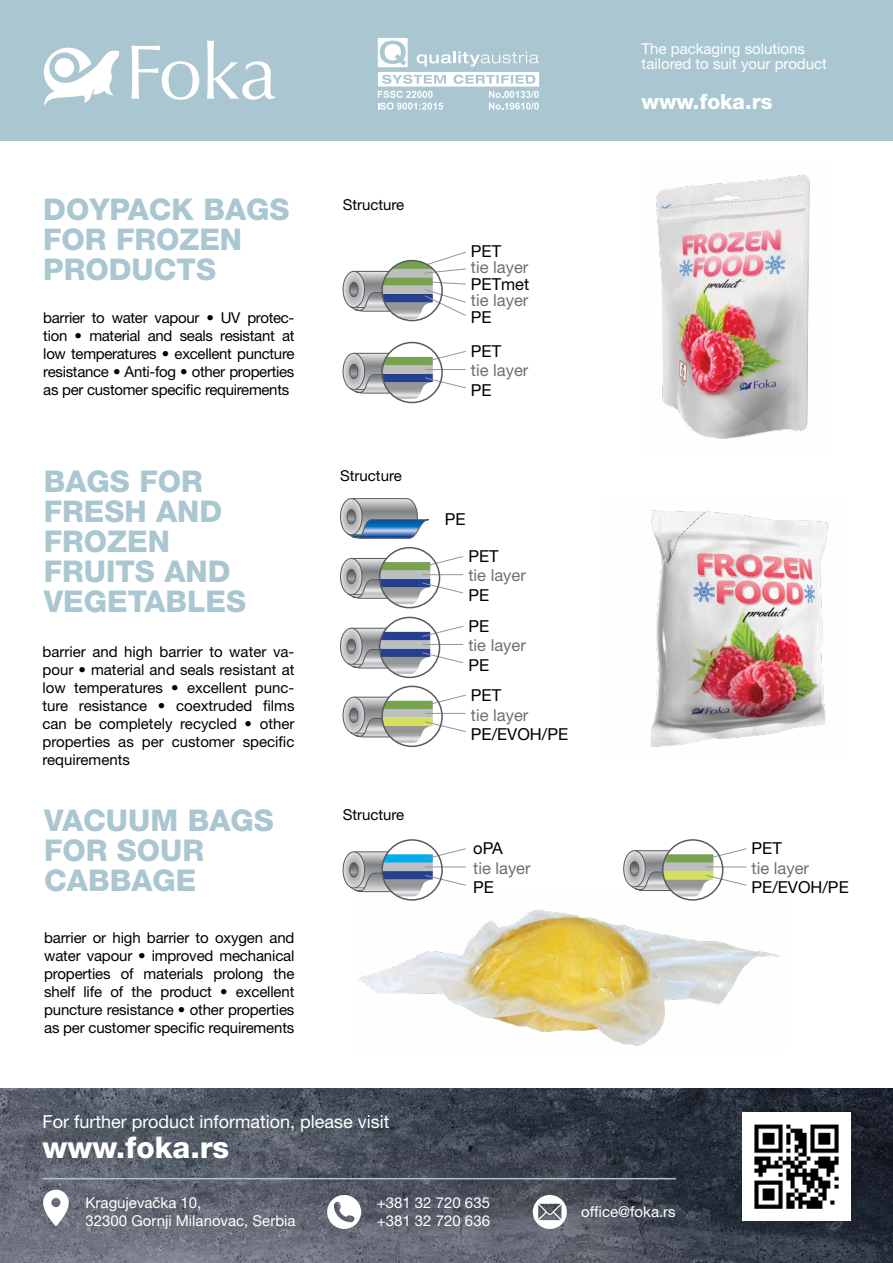
<style>
.page{position:relative;width:893px;height:1263px;background:#fff}
.page>*{position:absolute;margin:0;border:0;box-sizing:border-box;transform-origin:0 0}
.t1{font:800 30px/30px "Helvetica Neue LT Pro";color:#aac7d1}
.t2{font:800 30px "Helvetica Neue LT Pro";color:#fff}
.t3{font:800 21px "Helvetica Neue LT Pro";color:#fff}
.t4{font:18px "Helvetica Neue LT Roman";color:#fff}
.t5{font:16.5px "Helvetica Neue LT Roman";color:#6d6e71}
.t6{font:16.5px/30.8px "Helvetica Neue LT Roman";color:#000}
.t7{font:15px/18px "Helvetica Neue LT Roman";letter-spacing:-.01em;color:#000;text-align:justify}
.t8{font:15px/18px "Helvetica Neue LT Roman";color:#fff}
.s1{font-style:italic}
</style>
<div class="page">
<div style="left:0;top:0;width:893px;height:140px;background:#aac7d1"></div>
<svg style="left:132px;top:40px;width:143px;height:60px"></svg>
<svg style="left:44px;top:47px;width:75px;height:60px"></svg>
<svg style="left:378px;top:38px;width:161px;height:72px"></svg>
<svg style="left:340px;top:498px;width:89px;height:41px"></svg>
<div style="left:623px;top:850px;width:23px;height:37px;border:1px solid #58595b;border-radius:50%"></div>
<svg style="left:663px;top:840px;width:60px;height:60px"></svg>
<svg style="left:624px;top:848px;width:123px;height:47px"></svg>
<div style="left:662px;top:839px;width:61px;height:62px;border:2px solid #58595b;border-radius:50%"></div>
<svg style="left:343px;top:350px;width:123px;height:49px"></svg>
<div style="left:381px;top:342px;width:62px;height:61px;border:2px solid #58595b;border-radius:50%"></div>
<svg style="left:340px;top:556px;width:124px;height:48px"></svg>
<div style="left:379px;top:547px;width:61px;height:61px;border:2px solid #58595b;border-radius:50%"></div>
<svg style="left:380px;top:617px;width:60px;height:60px"></svg>
<svg style="left:340px;top:625px;width:124px;height:49px"></svg>
<div style="left:379px;top:617px;width:61px;height:61px;border:2px solid #58595b;border-radius:50%"></div>
<svg style="left:382px;top:686px;width:60px;height:60px"></svg>
<svg style="left:343px;top:694px;width:123px;height:49px"></svg>
<div style="left:381px;top:686px;width:62px;height:61px;border:2px solid #58595b;border-radius:50%"></div>
<svg style="left:343px;top:251px;width:123px;height:68px"></svg>
<div style="left:381px;top:260px;width:62px;height:61px;border:2px solid #58595b;border-radius:50%"></div>
<svg style="left:343px;top:848px;width:123px;height:47px"></svg>
<div style="left:381px;top:839px;width:62px;height:62px;border:2px solid #58595b;border-radius:50%"></div>
<img style="left:0;top:1089px;width:893px;height:174px">
<img style="left:742px;top:1112px;width:108px;height:108px">
<svg style="left:533px;top:1195px;width:34px;height:34px"></svg>
<svg style="left:327px;top:1195px;width:34px;height:34px"></svg>
<svg style="left:43px;top:1189px;width:26px;height:37px"></svg>
<hr style="left:43px;top:1178px;width:633px;height:1px;background:#aac7d1">
<img style="left:650px;top:510px;width:178px;height:238px">
<img style="left:656px;top:174px;width:154px;height:265px">
<img style="left:359px;top:895px;width:421px;height:151px">
<p class="t8" style="left:642px;top:41px;width:187px;line-height:15px">The packaging solutions tailored to suit your product</p>
<h2 class="t3" style="left:642px;top:89px;width:132px">www.foka.rs</h2>
<h1 class="t1" style="left:43px;top:195px;width:248px">DOYPACK BAGS<br>FOR FROZEN<br>PRODUCTS</h1>
<p class="t7" style="left:43px;top:309px;width:253px">barrier to water vapour <span class="s1">•</span> UV protec&shy;tion <span class="s1">•</span> material and seals resistant at low temperatures <span class="s1">•</span> excellent puncture resistance <span class="s1">•</span> Anti-fog <span class="s1">•</span> other properties as per customer specific requirements</p>
<h1 class="t1" style="left:44px;top:466px;width:204px">BAGS FOR<br>FRESH AND<br>FROZEN<br>FRUITS AND<br>VEGETABLES</h1>
<p class="t7" style="left:43px;top:642px;width:253px">barrier and high barrier to water va&shy;pour <span class="s1">•</span> material and seals resistant at low temperatures <span class="s1">•</span> excellent punc&shy;ture resistance <span class="s1">•</span> coextruded films can be completely recycled <span class="s1">•</span> other properties as per customer specific requirements</p>
<h1 class="t1" style="left:44px;top:805px;width:231px">VACUUM BAGS<br>FOR SOUR<br>CABBAGE</h1>
<p class="t7" style="left:44px;top:928px;width:252px">barrier or high barrier to oxygen and water vapour <span class="s1">•</span> improved mechanical properties of materials prolong the shelf life of the product <span class="s1">•</span> excellent puncture resistance <span class="s1">•</span> other properties as per customer specific requirements</p>
<p class="t7" style="left:343px;top:195px;width:63px">Structure</p>
<p class="t7" style="left:340px;top:467px;width:63px">Structure</p>
<p class="t7" style="left:343px;top:805px;width:63px">Structure</p>
<p class="t6" style="left:471px;top:235px;width:32px">PET</p>
<p class="t5" style="left:471px;top:258px;width:59px">tie layer</p>
<p class="t6" style="left:471px;top:268px;width:60px">PETmet</p>
<p class="t5" style="left:471px;top:291px;width:59px">tie layer</p>
<p class="t6" style="left:471px;top:301px;width:22px">PE</p>
<p class="t6" style="left:471px;top:335px;width:32px">PET</p>
<p class="t5" style="left:471px;top:361px;width:59px">tie layer</p>
<p class="t6" style="left:471px;top:374px;width:22px">PE</p>
<p class="t6" style="left:445px;top:504px;width:22px">PE</p>
<p class="t6" style="left:468px;top:540px;width:32px">PET</p>
<p class="t5" style="left:468px;top:566px;width:59px">tie layer</p>
<p class="t6" style="left:468px;top:579px;width:22px">PE<br>PE</p>
<p class="t5" style="left:468px;top:635px;width:59px">tie layer</p>
<p class="t6" style="left:468px;top:649px;width:34px">PE<br>PET</p>
<p class="t5" style="left:471px;top:705px;width:59px">tie layer</p>
<p class="t6" style="left:471px;top:719px;width:99px">PE/EVOH/PE</p>
<p class="t6" style="left:473px;top:833px;width:31px">oPA</p>
<p class="t5" style="left:473px;top:858px;width:59px">tie layer</p>
<p class="t6" style="left:473px;top:872px;width:22px">PE</p>
<p class="t4" style="left:43px;top:1111px;width:349px">For further product information, please visit</p>
<h1 class="t2" style="left:43px;top:1129px;width:188px">www.foka.rs</h1>
<p class="t8" style="left:86px;top:1194px;width:212px">Kragujevačka 10,<br>32300 Gornji Milanovac, Serbia</p>
<p class="t8" style="left:377px;top:1194px;width:115px">+381 32 720 635 +381 32 720 636</p>
<p class="t8" style="left:581px;top:1203px;width:96px">office@foka.rs</p>
<p class="t6" style="left:752px;top:833px;width:32px">PET</p>
<p class="t5" style="left:752px;top:858px;width:59px">tie layer</p>
<p class="t6" style="left:752px;top:872px;width:99px">PE/EVOH/PE</p>
</div>
